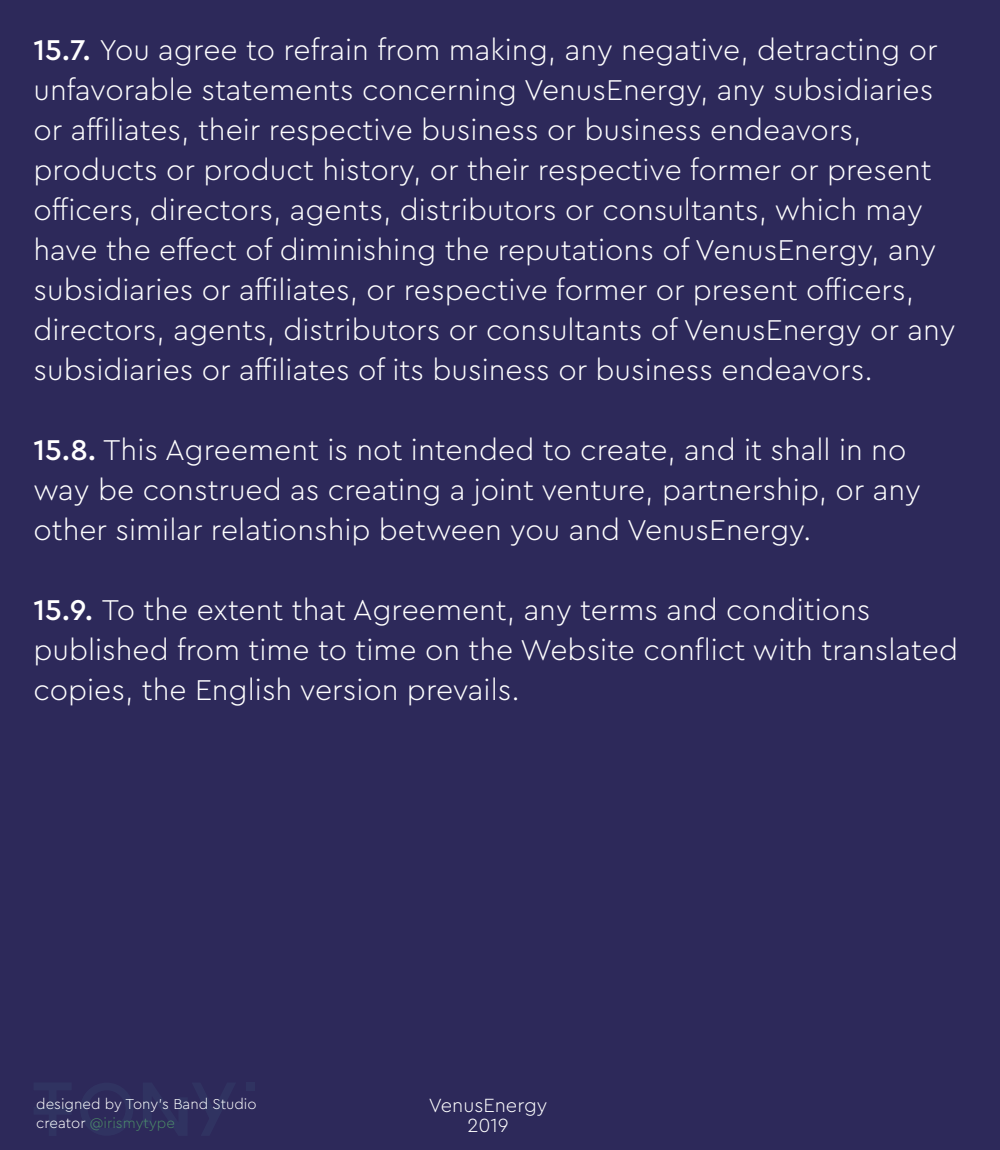
<style>
.page{position:relative;width:1000px;height:1150px;background:#2d295a}
.page>*{position:absolute;margin:0;border:0;box-sizing:border-box;transform-origin:0 0}
.t1{font:300 30px/40px "Cera Pro";color:#fff}
.t2{font:300 20px/19.5px "Cera Pro";color:#fff;text-align:center}
.t3{font:300 15px/19.5px "Cera Pro";color:#fff}
.s1{font-weight:500}
.s2{color:rgb(112 255 116/.45)}
</style>
<div class="page">
<div style="left:246px;top:1083px;width:9px;height:8px;background:#303361"></div>
<p class="t1" style="left:34px;top:29px;width:924px"><span class="s1">15.7.</span> You agree to refrain from making, any negative, detracting or unfavorable statements concerning VenusEnergy, any subsidiaries or affiliates, their respective business or business endeavors, products or product history, or their respective former or present officers, directors, agents, distributors or consultants, which may have the effect of diminishing the reputations of VenusEnergy, any subsidiaries or affiliates, or respective former or present officers, directors, agents, distributors or consultants of VenusEnergy or any subsidiaries or affiliates of its business or business endeavors.</p>
<p class="t1" style="left:34px;top:429px;width:889px"><span class="s1">15.8.</span> This Agreement is not intended to create, and it shall in no way be construed as creating a joint venture, partnership, or any other similar relationship between you and VenusEnergy.</p>
<p class="t1" style="left:34px;top:589px;width:926px"><span class="s1">15.9.</span> To the extent that Agreement, any terms and conditions published from time to time on the Website conflict with translated copies, the English version prevails.</p>
<p class="t3" style="left:36px;top:1093px;width:222px">designed by Tony’s Band Studio creator <span class="s2">@irismytype</span></p>
<p class="t2" style="left:429px;top:1095px;width:120px">VenusEnergy<br>2019</p>
</div>
